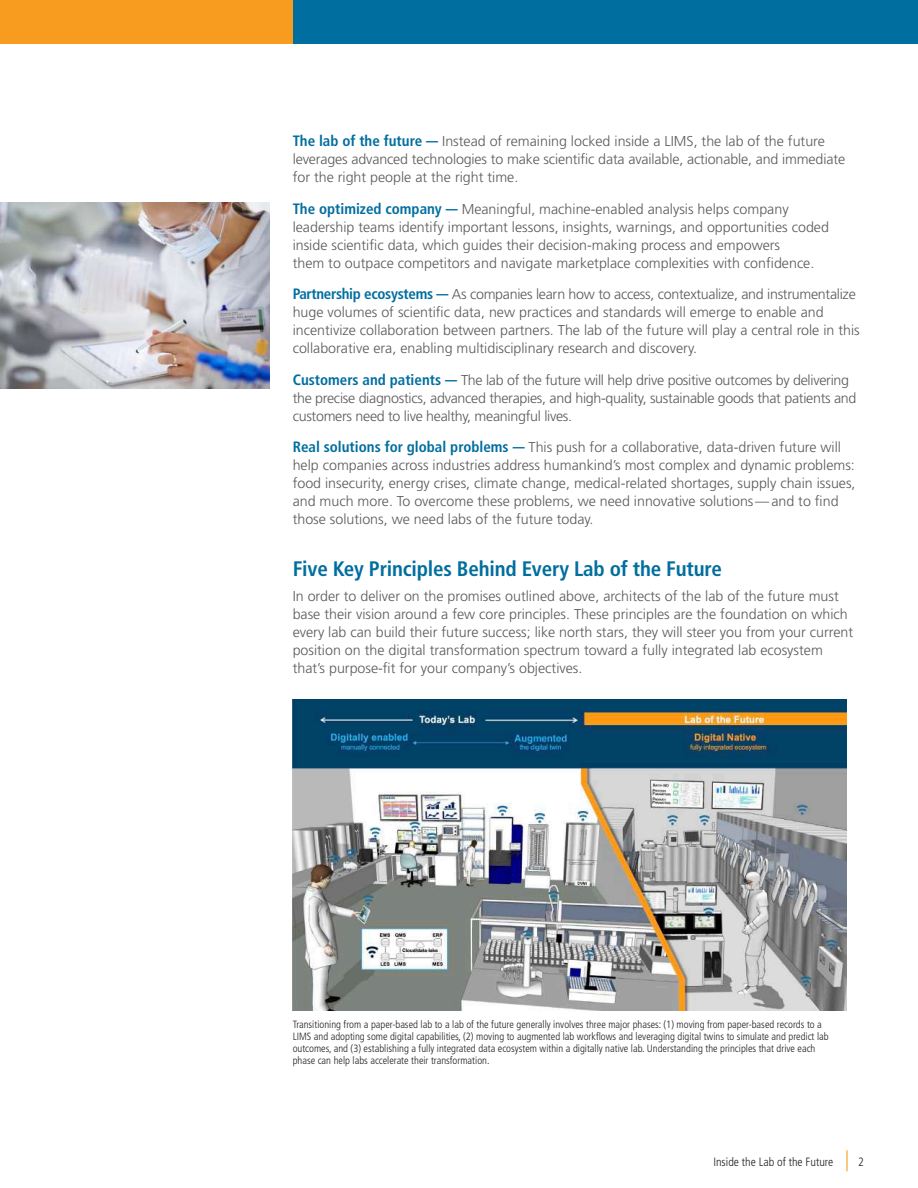
<style>
.page{position:relative;width:918px;height:1188px;background:#fff}
.page>*{position:absolute;margin:0;border:0;box-sizing:border-box;transform-origin:0 0}
.t1{font:700 condensed 21px "Frutiger LT Std";letter-spacing:-.01em;color:#006e9f}
.t2{font:300 14.25px/18px "Frutiger LT Std";color:#595a59}
.t3{font:300 14.25px/18px "Frutiger LT Std";letter-spacing:-.02em;color:#595a59}
.t4{font:300 condensed 12px "Frutiger LT Std";color:#231f20}
.t5{font:300 condensed 10.5px/12px "Frutiger LT Std";color:#231f20}
.s1{font-weight:700;font-stretch:condensed;font-size:15px;color:#006e9f}
.s2{font-size:21px;color:#f89c1f}
</style>
<div class="page">
<div style="left:292px;top:0;width:626px;height:43px;background:#006e9f"></div>
<div style="left:0;top:0;width:293px;height:43px;background:#f89c1f"></div>
<img style="left:293px;top:700px;width:554px;height:311px">
<img style="left:0;top:202px;width:270px;height:187px">
<p class="t2" style="left:293px;top:133px;width:554px"><span class="s1">The lab of the future —</span> Instead of remaining locked inside a LIMS, the lab of the future leverages advanced technologies to make scientific data available, actionable, and immediate for the right people at the right time.</p>
<p class="t2" style="left:293px;top:200px;width:538px"><span class="s1">The optimized company —</span> Meaningful, machine-enabled analysis helps company leadership teams identify important lessons, insights, warnings, and opportunities coded inside scientific data, which guides their decision-making process and empowers<br>them to outpace competitors and navigate marketplace complexities with confidence.</p>
<p class="t2" style="left:293px;top:286px;width:569px"><span class="s1">Partnership ecosystems —</span> As companies learn how to access, contextualize, and instrumentalize huge volumes of scientific data, new practices and standards will emerge to enable and incentivize collaboration between partners. The lab of the future will play a central role in this collaborative era, enabling multidisciplinary research and discovery.</p>
<p class="t3" style="left:293px;top:371px;width:565px"><span class="s1">Customers and patients —</span> The lab of the future will help drive positive outcomes by delivering the precise diagnostics, advanced therapies, and high-quality, sustainable goods that patients and customers need to live healthy, meaningful lives.</p>
<p class="t2" style="left:293px;top:439px;width:564px"><span class="s1">Real solutions for global problems —</span> This push for a collaborative, data-driven future will help companies across industries address humankind’s most complex and dynamic problems: food insecurity, energy crises, climate change, medical-related shortages, supply chain issues, and much more. To overcome these problems, we need innovative solutions—and to find those solutions, we need labs of the future today.</p>
<h1 class="t1" style="left:293px;top:557px;width:431px">Five Key Principles Behind Every Lab of the Future</h1>
<p class="t2" style="left:293px;top:587px;width:562px">In order to deliver on the promises outlined above, architects of the lab of the future must base their vision around a few core principles. These principles are the foundation on which every lab can build their future success; like north stars, they will steer you from your current position on the digital transformation spectrum toward a fully integrated lab ecosystem that’s purpose-fit for your company’s objectives.</p>
<p class="t5" style="left:293px;top:1019px;width:538px">Transitioning from a paper-based lab to a lab of the future generally involves three major phases: (1) moving from paper-based records to a LIMS and adopting some digital capabilities, (2) moving to augmented lab workflows and leveraging digital twins to simulate and predict lab outcomes, and (3) establishing a fully integrated data ecosystem within a digitally native lab. Understanding the principles that drive each phase can help labs accelerate their transformation.</p>
<p class="t4" style="left:713px;top:1155px;width:152px">Inside the Lab of the Future <span class="s2">|</span> 2</p>
</div>
